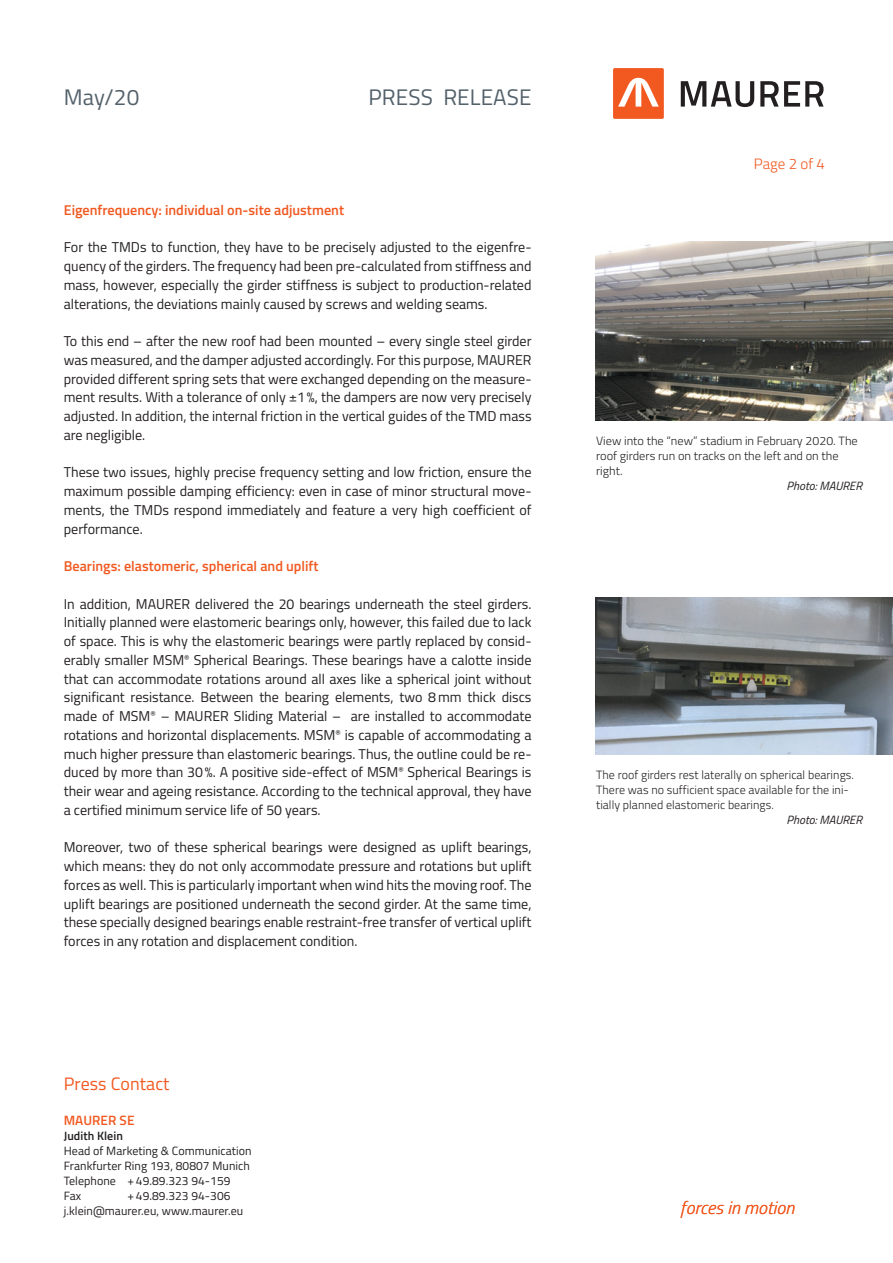
<style>
.page{position:relative;width:893px;height:1263px;background:#fff}
.page>*{position:absolute;margin:0;border:0;box-sizing:border-box;transform-origin:0 0}
.t1{font:22.5px "Titillium";letter-spacing:.005em;color:#53616a}
.t2{font:italic 300 18px "Titillium";letter-spacing:.005em;color:#f15921}
.t3{font:18px "Titillium";letter-spacing:.005em;color:#f15921}
.t4{font:300 15px "Titillium";color:#f15921}
.t5{font:14.25px/18.8px "Titillium";color:#231f20;text-align:justify}
.t6{font:600 14.25px "Titillium";color:#f15921}
.t7{font:600 13.5px "Titillium";letter-spacing:.005em;color:#f15921}
.t8{font:300 12px/15px "Titillium";letter-spacing:.005em;color:#231f20}
.t9{font:12px/15px "Titillium";letter-spacing:.005em;color:#231f20}
.t10{font:italic 12px "Titillium";color:#231f20}
.t11{font:600 12px "Titillium";letter-spacing:.005em;color:#231f20}
</style>
<div class="page">
<div style="left:613px;top:68px;width:51px;height:51px;background:#f15921;border-radius:2px"></div>
<svg style="left:681px;top:81px;width:73px;height:26px"></svg>
<svg style="left:760px;top:81px;width:64px;height:26px"></svg>
<svg style="left:618px;top:78px;width:41px;height:29px"></svg>
<img style="left:595px;top:242px;width:298px;height:179px">
<img style="left:595px;top:597px;width:298px;height:158px">
<h1 class="t1" style="left:64px;top:81px;width:77px">May/20</h1>
<h1 class="t1" style="left:368px;top:81px;width:164px">PRESS RELEASE</h1>
<p class="t6" style="left:64px;top:199px;width:282px">Eigenfrequency: individual on-site adjustment</p>
<p class="t5" style="left:64px;top:237px;width:469px">For the TMDs to function, they have to be precisely adjusted to the eigenfre&shy;quency of the girders. The frequency had been pre-calculated from stiffness and mass, however, especially the girder stiffness is subject to production-related alterations, the deviations mainly caused by screws and welding seams.</p>
<p class="t5" style="left:64px;top:331px;width:469px">To this end – after the new roof had been mounted – every single steel girder was measured, and the damper adjusted accordingly. For this purpose, MAURER provided different spring sets that were exchanged depending on the measure&shy;ment results. With a tolerance of only ±1%, the dampers are now very precisely adjusted. In addition, the internal friction in the vertical guides of the TMD mass are negligible.</p>
<p class="t5" style="left:64px;top:462px;width:469px">These two issues, highly precise frequency setting and low friction, ensure the maximum possible damping efficiency: even in case of minor structural move&shy;ments, the TMDs respond immediately and feature a very high coefficient of performance.</p>
<p class="t6" style="left:64px;top:555px;width:256px">Bearings: elastomeric, spherical and uplift</p>
<p class="t5" style="left:64px;top:593px;width:469px">In addition, MAURER delivered the 20 bearings underneath the steel girders.<br>Initially planned were elastomeric bearings only, however, this failed due to lack of space. This is why the elastomeric bearings were partly replaced by consid&shy;erably smaller MSM<sup>®</sup> Spherical Bearings. These bearings have a calotte inside that can accommodate rotations around all axes like a spherical joint without significant resistance. Between the bearing elements, two 8mm thick discs made of MSM<sup>®</sup> – MAURER Sliding Material – are installed to accommodate rotations and horizontal displacements. MSM<sup>®</sup> is capable of accommodating a much higher pressure than elastomeric bearings. Thus, the outline could be re&shy;duced by more than 30%. A positive side-effect of MSM<sup>®</sup> Spherical Bearings is their wear and ageing resistance. According to the technical approval, they have a certified minimum service life of 50 years.</p>
<p class="t5" style="left:64px;top:837px;width:469px">Moreover, two of these spherical bearings were designed as uplift bearings, which means: they do not only accommodate pressure and rotations but uplift forces as well. This is particularly important when wind hits the moving roof. The uplift bearings are positioned underneath the second girder. At the same time, these specially designed bearings enable restraint-free transfer of vertical uplift forces in any rotation and displacement condition.</p>
<p class="t3" style="left:64px;top:1070px;width:107px">Press Contact</p>
<p class="t7" style="left:64px;top:1109px;width:72px">MAURER SE</p>
<p class="t11" style="left:64px;top:1126px;width:61px">Judith Klein</p>
<p class="t9" style="left:64px;top:1142px;width:189px">Head of Marketing &amp; Communication<br>Frankfurter Ring 193, 80807 Munich<br>Telephone +49.89.323 94-159<br>Fax</p>
<p class="t9" style="left:64px;top:1187px;width:181px;text-indent:64px">+49.89.323 94-306 j.klein@maurer.eu, www.maurer.eu</p>
<p class="t4" style="left:754px;top:152px;width:72px">Page 2 of 4</p>
<p class="t8" style="left:596px;top:433px;width:263px">View into the “new” stadium in February 2020. The roof girders run on tracks on the left and on the right.</p>
<p class="t10" style="left:787px;top:477px;width:77px">Photo: MAURER</p>
<p class="t8" style="left:596px;top:767px;width:259px">The roof girders rest laterally on spherical bearings.<br>There was no sufficient space available for the ini&shy;tially planned elastomeric bearings.</p>
<p class="t10" style="left:787px;top:811px;width:77px">Photo: MAURER</p>
<p class="t2" style="left:680px;top:1194px;width:115px">forces in motion</p>
</div>
